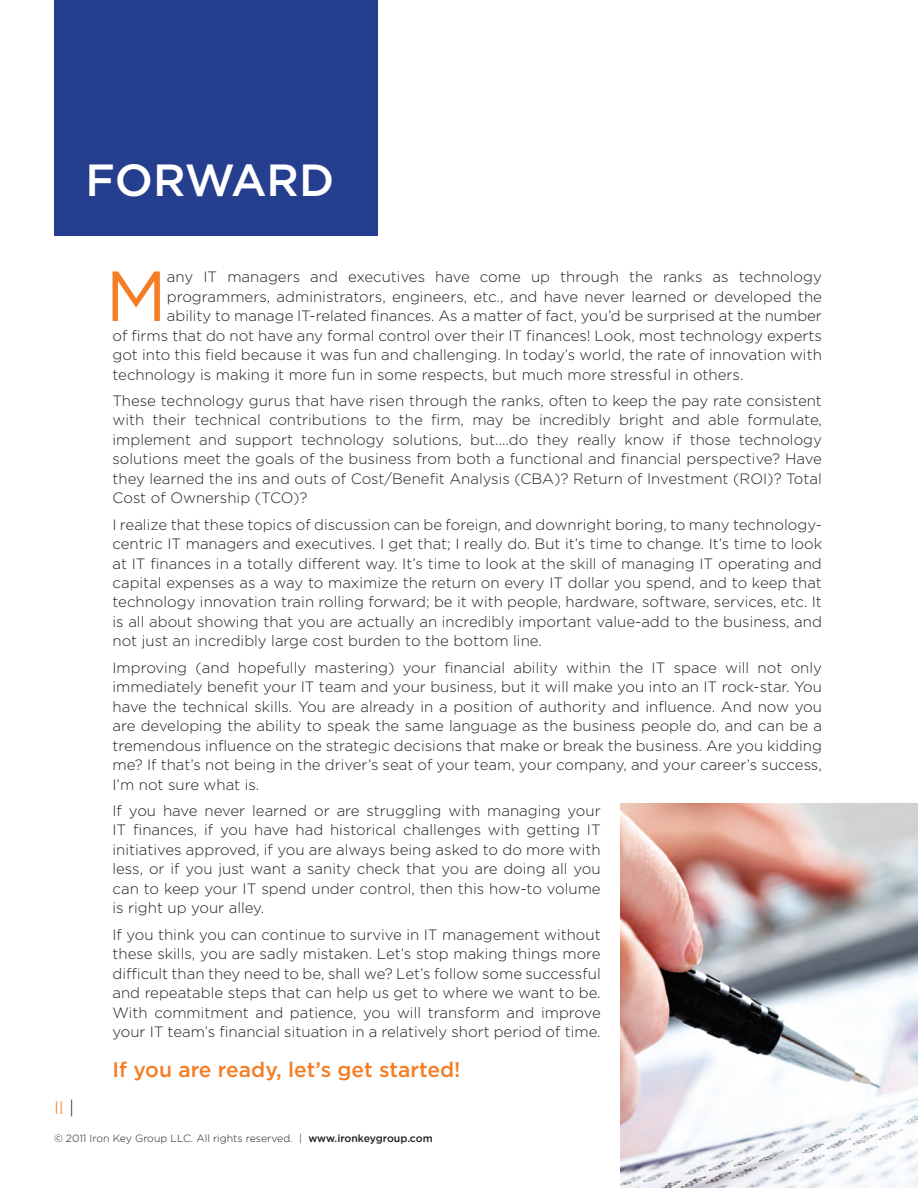
<style>
.page{position:relative;width:918px;height:1188px;background:#fff}
.page>*{position:absolute;margin:0;border:0;box-sizing:border-box;transform-origin:0 0}
.t1{font:70.65px "Gotham";color:#f47d25}
.t2{font:500 45px "Gotham";letter-spacing:-.005em;color:#fff}
.t3{font:500 21px "Gotham";color:#f47d25}
.t4{font:300 18px "Gotham";color:#f47d25}
.t5{font:300 15px/19.5px "Gotham";color:#231f20;text-align:justify}
.t6{font:300 10.5px "Gotham";color:#231f20}
.s1{color:#231f20}
.s2{font-weight:500}
</style>
<div class="page">
<div style="left:54px;top:0;width:324px;height:235px;background:#253f8e"></div>
<img style="left:621px;top:803px;width:297px;height:385px">
<h2 class="t2" style="left:86px;top:151px;width:250px">FORWARD</h2>
<h1 class="t1" style="left:105px;top:251px;width:63px">M</h1>
<p class="t5" style="left:167px;top:267px;width:657px">any IT managers and executives have come up through the ranks as technology</p>
<p class="t5" style="left:167px;top:286px;width:657px">programmers, administrators, engineers, etc., and have never learned or developed the</p>
<p class="t5" style="left:167px;top:306px;width:657px">ability to manage IT-related finances. As a matter of fact, you’d be surprised at the number</p>
<p class="t5" style="left:112px;top:325px;width:711px">of firms that do not have any formal control over their IT finances! Look, most technology experts</p>
<p class="t5" style="left:112px;top:345px;width:711px">got into this field because it was fun and challenging. In today’s world, the rate of innovation with</p>
<p class="t5" style="left:112px;top:364px;width:632px">technology is making it more fun in some respects, but much more stressful in others.</p>
<p class="t5" style="left:112px;top:390px;width:711px">These technology gurus that have risen through the ranks, often to keep the pay rate consistent with their technical contributions to the firm, may be incredibly bright and able formulate, implement and support technology solutions, but....do they really know if those technology solutions meet the goals of the business from both a functional and financial perspective? Have they learned the ins and outs of Cost/Benefit Analysis (CBA)? Return of Investment (ROI)? Total Cost of Ownership (TCO)?</p>
<p class="t5" style="left:112px;top:514px;width:711px">I realize that these topics of discussion can be foreign, and downright boring, to many technology&shy;centric IT managers and executives. I get that; I really do. But it’s time to change. It’s time to look at IT finances in a totally different way. It’s time to look at the skill of managing IT operating and capital expenses as a way to maximize the return on every IT dollar you spend, and to keep that technology innovation train rolling forward; be it with people, hardware, software, services, etc. It is all about showing that you are actually an incredibly important value-add to the business, and not just an incredibly large cost burden to the bottom line.</p>
<p class="t5" style="left:112px;top:657px;width:711px">Improving (and hopefully mastering) your financial ability within the IT space will not only immediately benefit your IT team and your business, but it will make you into an IT rock-star. You have the technical skills. You are already in a position of authority and influence. And now you are developing the ability to speak the same language as the business people do, and can be a tremendous influence on the strategic decisions that make or break the business. Are you kidding me? If that’s not being in the driver’s seat of your team, your company, and your career’s success, I’m not sure what is.</p>
<p class="t5" style="left:112px;top:801px;width:490px">If you have never learned or are struggling with managing your IT finances, if you have had historical challenges with getting IT initiatives approved, if you are always being asked to do more with less, or if you just want a sanity check that you are doing all you can to keep your IT spend under control, then this how-to volume is right up your alley.</p>
<p class="t5" style="left:112px;top:924px;width:490px">If you think you can continue to survive in IT management without these skills, you are sadly mistaken. Let’s stop making things more difficult than they need to be, shall we? Let’s follow some successful and repeatable steps that can help us get to where we want to be.<br>With commitment and patience, you will transform and improve your IT team’s financial situation in a relatively short period of time.</p>
<h3 class="t3" style="left:112px;top:1056px;width:350px">If you are ready, let’s get started!</h3>
<p class="t4" style="left:54px;top:1096px;width:22px">II <span class="s1">|</span></p>
<p class="t6" style="left:54px;top:1132px;width:380px">© 2011 Iron Key Group LLC. All rights reserved. | <span class="s2">www.ironkeygroup.com</span></p>
</div>
